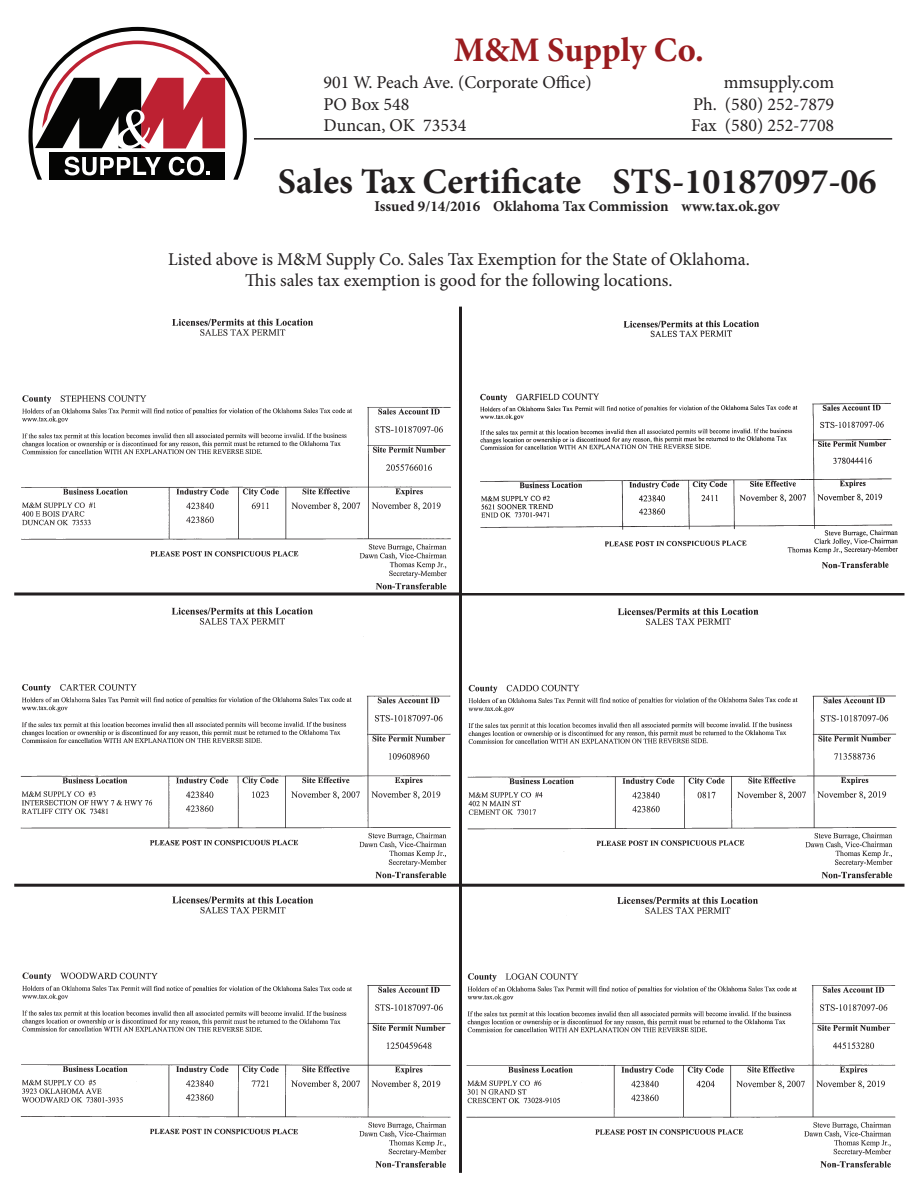
<style>
.page{position:relative;width:918px;height:1188px;background:#fff}
.page>*{position:absolute;margin:0;border:0;box-sizing:border-box;transform-origin:0 0}
.t1{font:700 36px "Minion Pro";color:#231f20}
.t2{font:700 34.5px "Minion Pro";letter-spacing:-.005em;color:#991c1f}
.t3{font:18px/21.6px "Minion Pro";color:#231f20}
.t4{font:700 15px "Minion Pro";color:#231f20}
</style>
<div class="page">
<img style="left:14px;top:318px;width:445px;height:850px">
<img style="left:462px;top:607px;width:442px;height:561px">
<hr style="left:459px;top:307px;width:3px;height:866px;background:#231f20">
<svg style="left:14px;top:592px;width:890px;height:4px;background:#676465"></svg>
<hr style="left:14px;top:884px;width:890px;height:3px;background:#231f20">
<hr style="left:254px;top:138px;width:638px;height:2px;background:#231f20">
<svg style="left:28px;top:27px;width:219px;height:153px"></svg>
<img style="left:480px;top:320px;width:418px;height:249px">
<h2 class="t2" style="left:454px;top:26px;width:252px">M&amp;M Supply Co.</h2>
<p class="t3" style="left:323px;top:72px;width:270px">901 W. Peach Ave. (Corporate Office)<br>PO Box 548<br>Duncan, OK 73534</p>
<p class="t3" style="left:691px;top:72px;width:145px;text-align:justify;text-indent:33px">mmsupply.com Ph. (580) 252-7879<br>Fax (580) 252-7708</p>
<h1 class="t1" style="left:278px;top:156px;width:600px">Sales Tax Certificate STS-10187097-06</h1>
<p class="t4" style="left:375px;top:196px;width:407px">Issued 9/14/2016 Oklahoma Tax Commission www.tax.ok.gov</p>
<p class="t3" style="left:168px;top:248px;width:583px;text-align:center">Listed above is M&amp;M Supply Co. Sales Tax Exemption for the State of Oklahoma.<br>This sales tax exemption is good for the following locations.</p>
</div>
